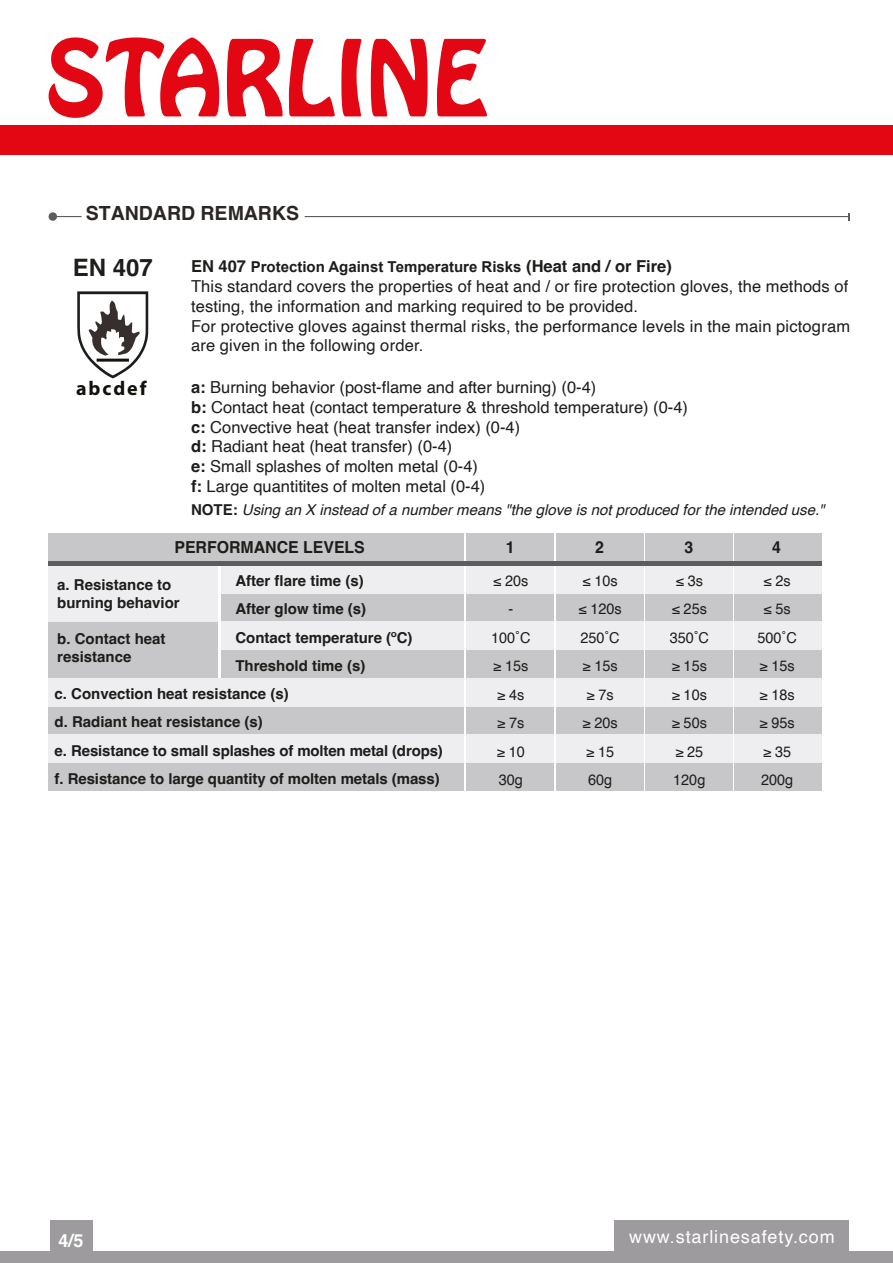
<style>
.page{position:relative;width:893px;height:1263px;background:#fff}
.page>*{position:absolute;margin:0;border:0;box-sizing:border-box;transform-origin:0 0}
.t1{font:700 24px "Helvetica";color:#1d1d1b}
.t2{font:700 19.95px "Myriad Pro";letter-spacing:.1em;color:#13110c}
.t3{font:700 19.5px "Helvetica";color:#2b2523}
.t4{font:18px "Helvetica";letter-spacing:.05em;color:#fff}
.t5{font:700 18px "Helvetica";color:#fff}
.t6{font:16.5px/19.8px "Helvetica";letter-spacing:.01em;color:#1d1d1b}
.t7{font:700 16.5px "Helvetica";color:#1d1d1b;scale:.96 1}
.t8{font:700 15px/28.5px "Helvetica";color:#1d1d1b}
.t9{font:15px/28.5px "Helvetica";color:#1d1d1b;text-align:center;scale:.96 1}
.t10{font:italic 15px "Helvetica";color:#1d1d1b}
.t11{font:700 15px "Arial";color:#1d1d1b}
.s1{font-family:"Helvetica";font-size:16.5px}
.s2{font-weight:700}
.s3{font-weight:700;font-style:normal}
</style>
<div class="page">
<div style="left:0;top:126px;width:893px;height:29px;background:#e30613"></div>
<svg style="left:49px;top:37px;width:170px;height:81px"></svg>
<svg style="left:227px;top:38px;width:108px;height:79px"></svg>
<svg style="left:341px;top:38px;width:20px;height:79px"></svg>
<svg style="left:371px;top:38px;width:57px;height:79px"></svg>
<svg style="left:436px;top:39px;width:51px;height:78px"></svg>
<div style="left:0;top:1251px;width:893px;height:12px;background:#9d9b9d"></div>
<div style="left:614px;top:1220px;width:234px;height:43px;background:#9d9b9d"></div>
<div style="left:50px;top:1220px;width:43px;height:43px;background:#9d9b9d"></div>
<svg style="left:57px;top:216px;width:25px;height:1px"></svg>
<div style="left:49px;top:212px;width:8px;height:9px;background:#5f5c5d;border-radius:50%"></div>
<hr style="left:305px;top:216px;width:544px;height:1px;background:#5f5c5d">
<svg style="left:77px;top:291px;width:71px;height:87px"></svg>
<div style="left:221px;top:594px;width:243px;height:28px;background:#c7c6c8"></div>
<div style="left:49px;top:533px;width:415px;height:28px;background:#c7c6c8"></div>
<div style="left:221px;top:566px;width:243px;height:28px;background:#eeedef"></div>
<div style="left:221px;top:650px;width:243px;height:28px;background:#c7c6c8"></div>
<div style="left:221px;top:622px;width:243px;height:28px;background:#eeedef"></div>
<div style="left:49px;top:566px;width:169px;height:56px;background:#eeedef"></div>
<div style="left:49px;top:622px;width:169px;height:56px;background:#c7c6c8"></div>
<div style="left:49px;top:706px;width:415px;height:28px;background:#c7c6c8"></div>
<div style="left:49px;top:678px;width:415px;height:28px;background:#eeedef"></div>
<div style="left:49px;top:762px;width:415px;height:29px;background:#c7c6c8"></div>
<div style="left:49px;top:734px;width:415px;height:28px;background:#eeedef"></div>
<div style="left:467px;top:594px;width:87px;height:28px;background:#c7c6c8"></div>
<div style="left:467px;top:566px;width:87px;height:28px;background:#eeedef"></div>
<div style="left:467px;top:650px;width:87px;height:28px;background:#c7c6c8"></div>
<div style="left:467px;top:622px;width:87px;height:28px;background:#eeedef"></div>
<div style="left:556px;top:594px;width:87px;height:28px;background:#c7c6c8"></div>
<div style="left:556px;top:566px;width:87px;height:28px;background:#eeedef"></div>
<div style="left:556px;top:650px;width:87px;height:28px;background:#c7c6c8"></div>
<div style="left:556px;top:622px;width:87px;height:28px;background:#eeedef"></div>
<div style="left:645px;top:594px;width:87px;height:28px;background:#c7c6c8"></div>
<div style="left:645px;top:566px;width:87px;height:28px;background:#eeedef"></div>
<div style="left:645px;top:650px;width:87px;height:28px;background:#c7c6c8"></div>
<div style="left:645px;top:622px;width:87px;height:28px;background:#eeedef"></div>
<div style="left:735px;top:594px;width:87px;height:28px;background:#c7c6c8"></div>
<div style="left:735px;top:566px;width:87px;height:28px;background:#eeedef"></div>
<div style="left:735px;top:650px;width:87px;height:28px;background:#c7c6c8"></div>
<div style="left:735px;top:622px;width:87px;height:28px;background:#eeedef"></div>
<div style="left:467px;top:706px;width:87px;height:28px;background:#c7c6c8"></div>
<div style="left:467px;top:678px;width:87px;height:28px;background:#eeedef"></div>
<div style="left:467px;top:762px;width:87px;height:29px;background:#c7c6c8"></div>
<div style="left:467px;top:734px;width:87px;height:29px;background:#eeedef"></div>
<div style="left:556px;top:706px;width:87px;height:28px;background:#c7c6c8"></div>
<div style="left:556px;top:678px;width:87px;height:28px;background:#eeedef"></div>
<div style="left:556px;top:762px;width:87px;height:29px;background:#c7c6c8"></div>
<div style="left:556px;top:734px;width:87px;height:29px;background:#eeedef"></div>
<div style="left:645px;top:706px;width:87px;height:28px;background:#c7c6c8"></div>
<div style="left:645px;top:678px;width:87px;height:28px;background:#eeedef"></div>
<div style="left:645px;top:762px;width:87px;height:29px;background:#c7c6c8"></div>
<div style="left:645px;top:734px;width:87px;height:29px;background:#eeedef"></div>
<div style="left:735px;top:706px;width:87px;height:28px;background:#c7c6c8"></div>
<div style="left:735px;top:678px;width:87px;height:28px;background:#eeedef"></div>
<div style="left:735px;top:762px;width:87px;height:29px;background:#c7c6c8"></div>
<div style="left:735px;top:734px;width:87px;height:29px;background:#eeedef"></div>
<div style="left:467px;top:533px;width:87px;height:28px;background:#c7c6c8"></div>
<div style="left:556px;top:533px;width:87px;height:28px;background:#c7c6c8"></div>
<div style="left:645px;top:533px;width:87px;height:28px;background:#c7c6c8"></div>
<div style="left:735px;top:533px;width:87px;height:28px;background:#c7c6c8"></div>
<div style="left:49px;top:561px;width:773px;height:5px;background:#5f5c5d"></div>
<p class="t3" style="left:86px;top:201px;width:215px">STANDARD REMARKS</p>
<p class="t11" style="left:191px;top:257px;width:482px"><span class="s1">EN 407</span> Protection Against Temperature Risks <span class="s1">(Heat and / or Fire)</span></p>
<p class="t6" style="left:191px;top:277px;width:661px">This standard covers the properties of heat and / or fire protection gloves, the methods of testing, the information and marking required to be provided.<br>For protective gloves against thermal risks, the performance levels in the main pictogram are given in the following order.</p>
<p class="t6" style="left:191px;top:378px;width:499px"><span class="s2">a:</span> Burning behavior (post-flame and after burning) (0-4)<br><span class="s2">b:</span> Contact heat (contact temperature &amp; threshold temperature) (0-4) <span class="s2">c:</span> Convective heat (heat transfer index) (0-4)<br><span class="s2">d:</span> Radiant heat (heat transfer) (0-4)<br><span class="s2">e:</span> Small splashes of molten metal (0-4)<br><span class="s2">f:</span> Large quantitites of molten metal (0-4)</p>
<p class="t10" style="left:191px;top:497px;width:635px"><span class="s3">NOTE:</span> Using an X instead of a number means "the glove is not produced for the intended use."</p>
<h1 class="t1" style="left:73px;top:253px;width:82px">EN 407</h1>
<p class="t2" style="left:76px;top:376px;width:72px">abcdef</p>
<p class="t7" style="left:174px;top:537px;width:200px">PERFORMANCE LEVELS</p>
<p class="t7" style="left:506px;top:537px;width:11px">1</p>
<p class="t9" style="left:491px;top:566px;width:42px">≤ 20s -<br>100˚C ≥ 15s ≥ 4s<br>≥ 7s<br>≥ 10<br>30g</p>
<p class="t8" style="left:235px;top:568px;width:179px">After flare time (s)<br>After glow time (s)<br>Contact temperature (ºC)<br>Threshold time (s)</p>
<p class="t8" style="left:57px;top:577px;width:124px;line-height:18px">a. Resistance to burning behavior</p>
<p class="t8" style="left:57px;top:631px;width:110px;line-height:18px">b. Contact heat resistance</p>
<p class="t8" style="left:55px;top:681px;width:390px">c. Convection heat resistance (s)<br>d. Radiant heat resistance (s)<br>e. Resistance to small splashes of molten metal (drops) f. Resistance to large quantity of molten metals (mass)</p>
<p class="t7" style="left:595px;top:537px;width:11px">2</p>
<p class="t9" style="left:578px;top:566px;width:46px">≤ 10s ≤ 120s<br>250˚C ≥ 15s ≥ 7s<br>≥ 20s ≥ 15<br>60g</p>
<p class="t7" style="left:684px;top:537px;width:11px">3</p>
<p class="t9" style="left:670px;top:566px;width:42px">≤ 3s<br>≤ 25s<br>350˚C ≥ 15s ≥ 10s ≥ 50s ≥ 25<br>120g</p>
<p class="t7" style="left:772px;top:537px;width:11px">4</p>
<p class="t9" style="left:757px;top:566px;width:42px">≤ 2s<br>≤ 5s<br>500˚C ≥ 15s ≥ 18s ≥ 95s ≥ 35<br>200g</p>
<p class="t5" style="left:59px;top:1230px;width:27px">4/5</p>
<p class="t4" style="left:629px;top:1223px;width:207px">www.starlinesafety.com</p>
</div>
